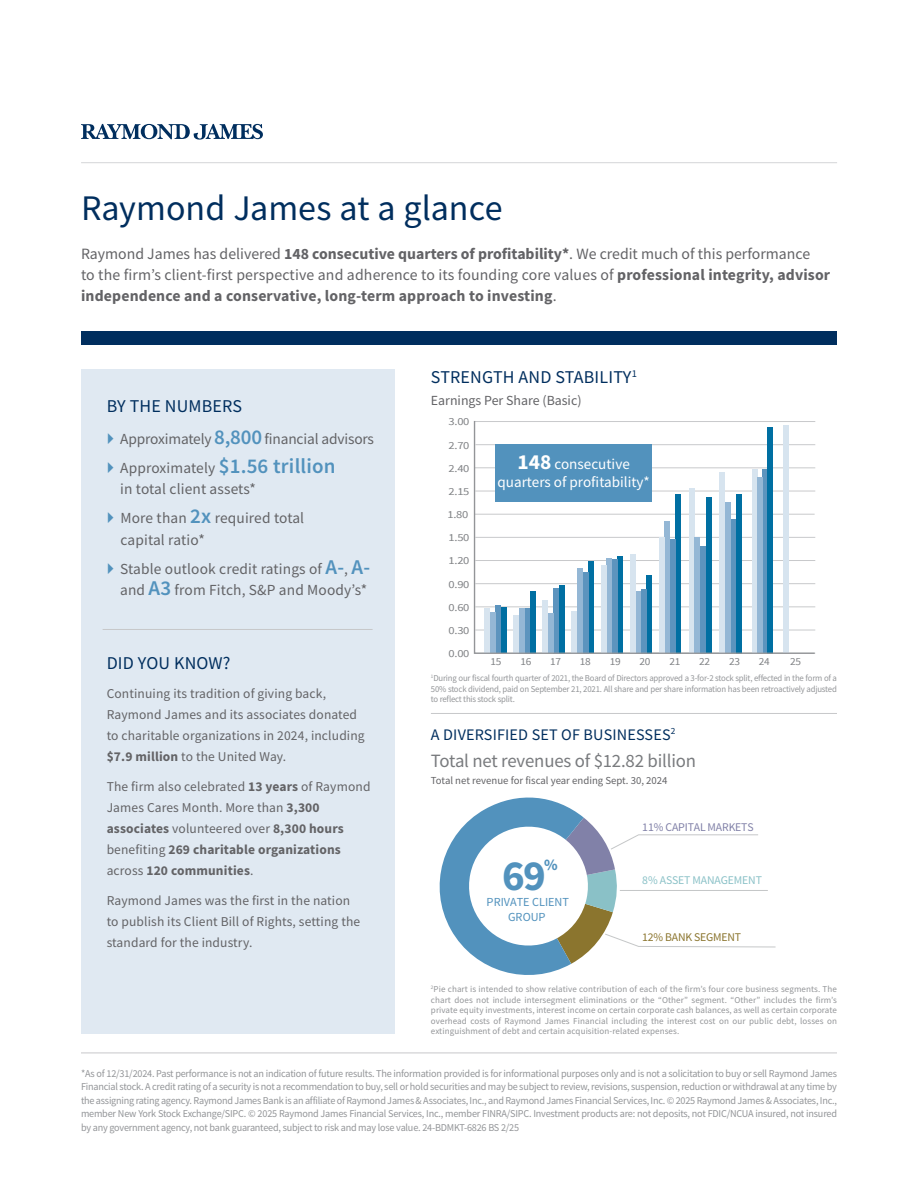
<style>
.page{position:relative;width:918px;height:1188px;background:#fff}
.page>*{position:absolute;margin:0;border:0;box-sizing:border-box;transform-origin:0 0}
.t1{font:700 43.05px "Source Sans Pro";color:#5292bd}
.t2{font:36px "Source Sans Pro";color:#002e5e}
.t3{font:18.75px "Source Sans Pro";letter-spacing:-.01em;color:#797b7e}
.Subhead_-_1st_Tier{font:18px "Source Sans Pro";letter-spacing:.01em;color:#002e5e}
.Subhead_-_1st_Tier-2{font:16.05px "Source Sans Pro";letter-spacing:.01em;color:#002e5e}
.t4{font:15.75px/21px "Source Sans Pro";color:#636366}
.t5{font:700 15.75px "Source Sans Pro";color:#5292bd}
.Body_Copy{font:15.3px/21.8px "Source Sans Pro";letter-spacing:.01em;color:#636366}
.Body_Copy-2{font:15.3px "Source Sans Pro";letter-spacing:-.01em;color:#636366}
.t6{font:15.15px/17.4px "Source Sans Pro";color:#fff;text-align:center}
.Body_Copy-3{font:13.8px "Source Sans Pro";color:#636366}
.Body_Copy-4{font:13.5px/21px "Source Sans Pro";letter-spacing:.01em;color:#636366}
.t7{font:12.3px/14.7px "Source Sans Pro";color:#5292bd;text-align:center}
.t8{font:11.7px "Source Sans Pro";letter-spacing:-.01em;color:#8ac1c7}
.t9{font:11.7px "Source Sans Pro";letter-spacing:-.01em;color:#8181a8}
.t10{font:11.7px "Source Sans Pro";letter-spacing:-.015em;color:#8b752e}
.t11{font:10.8px "Source Sans Pro";color:#636366}
.t12{font:10.65px "Source Sans Pro";letter-spacing:-.025em;color:#808285;scale:1.17 1}
.t13{font:10.65px "Source Sans Pro";letter-spacing:-.025em;color:#808285;scale:1.05 1}
.t14{font:10.5px/13.5px "Source Sans Pro";letter-spacing:-.02em;color:#939598;text-align:justify}
.t15{font:9px/10.5px "Source Sans Pro";letter-spacing:-.015em;color:#939598;text-align:justify}
.s1{font-weight:700}
.s2{font-weight:600;font-size:21px;color:#5292bd}
.s3{font-weight:700;font-size:21.45px}
</style>
<div class="page">
<svg style="left:473px;top:421px;width:343px;height:233px"></svg>
<div style="left:81px;top:370px;width:313px;height:664px;background:#e0e9f2"></div>
<svg style="left:81px;top:124px;width:182px;height:16px"></svg>
<hr style="left:81px;top:162px;width:756px;height:1px;background:#d4d5d7">
<div style="left:81px;top:331px;width:756px;height:14px;background:#002e5e"></div>
<hr style="left:431px;top:713px;width:406px;height:1px;background:#c7c8ca">
<hr style="left:103px;top:629px;width:270px;height:1px;background:#c7c8ca">
<hr style="left:81px;top:1053px;width:756px;height:1px;background:#c7c8ca">
<div style="left:495px;top:444px;width:157px;height:57px;background:#5292bd"></div>
<svg style="left:439px;top:797px;width:337px;height:178px"></svg>
<hr style="left:620px;top:890px;width:148px;height:1px;background:#c5c7c8">
<p class="t2" style="left:81px;top:186px;width:423px">Raymond James at a glance</p>
<p class="t4" style="left:81px;top:243px;width:751px">Raymond James has delivered <span class="s1">148 consecutive quarters of profitability*</span>. We credit much of this performance<br>to the firm’s client-first perspective and adherence to its founding core values of <span class="s1">professional integrity, advisor independence and a conservative, long-term approach to investing</span>.</p>
<p class="Subhead_-_1st_Tier" style="left:107px;top:395px;width:137px">BY THE NUMBERS</p>
<p class="Body_Copy-2" style="left:120px;top:429px;width:255px">Approximately <span class="s2">8,800</span> financial advisors</p>
<p class="Body_Copy" style="left:120px;top:457px;width:217px">Approximately <span class="s2">$1.56 trillion </span>in total client assets*</p>
<p class="Body_Copy" style="left:120px;top:507px;width:185px">More than <span class="s2">2x</span> required total capital ratio*</p>
<p class="Body_Copy" style="left:120px;top:558px;width:251px">Stable outlook credit ratings of <span class="s2">A-</span>, <span class="s2">A&shy;</span>and <span class="s2">A3</span> from Fitch, S&amp;P and Moody’s*</p>
<p class="Subhead_-_1st_Tier" style="left:107px;top:651px;width:125px">DID YOU KNOW?</p>
<p class="Body_Copy-4" style="left:107px;top:683px;width:260px">Continuing its tradition of giving back, Raymond James and its associates donated to charitable organizations in 2024, including <span class="s1">$7.9 million</span> to the United Way.</p>
<p class="Body_Copy-4" style="left:107px;top:776px;width:265px">The firm also celebrated <span class="s1">13 years</span> of Raymond James Cares Month. More than <span class="s1">3,300 associates</span> volunteered over <span class="s1">8,300 hours </span>benefiting <span class="s1">269 charitable organizations </span>across <span class="s1">120 communities</span>.</p>
<p class="Body_Copy-4" style="left:107px;top:889px;width:255px">Raymond James was the first in the nation to publish its Client Bill of Rights, setting the standard for the industry.</p>
<p class="Subhead_-_1st_Tier" style="left:431px;top:366px;width:208px">STRENGTH AND STABILITY<sup>1</sup></p>
<p class="Body_Copy-3" style="left:431px;top:391px;width:152px">Earnings Per Share (Basic)</p>
<p class="t12" style="left:449px;top:415px;width:19px">3.00</p>
<p class="t12" style="left:449px;top:438px;width:19px">2.70</p>
<p class="t12" style="left:449px;top:461px;width:19px">2.40</p>
<p class="t12" style="left:449px;top:485px;width:19px">2.15</p>
<p class="t12" style="left:448px;top:508px;width:19px">1.80</p>
<p class="t12" style="left:449px;top:531px;width:19px">1.50</p>
<p class="t12" style="left:449px;top:554px;width:19px">1.20</p>
<p class="t12" style="left:449px;top:577px;width:19px">0.90</p>
<p class="t12" style="left:449px;top:600px;width:19px">0.60</p>
<p class="t12" style="left:449px;top:624px;width:19px">0.30</p>
<p class="t12" style="left:449px;top:647px;width:19px">0.00</p>
<p class="t6" style="left:497px;top:456px;width:154px"><span class="s3">148</span> consecutive quarters of profitability*</p>
<p class="t13" style="left:491px;top:655px;width:12px">15</p>
<p class="t13" style="left:520px;top:655px;width:12px">16</p>
<p class="t13" style="left:550px;top:655px;width:12px">17</p>
<p class="t13" style="left:580px;top:655px;width:12px">18</p>
<p class="t13" style="left:610px;top:655px;width:12px">19</p>
<p class="t13" style="left:640px;top:655px;width:12px">20</p>
<p class="t13" style="left:669px;top:655px;width:12px">21</p>
<p class="t13" style="left:699px;top:655px;width:12px">22</p>
<p class="t13" style="left:729px;top:655px;width:12px">23</p>
<p class="t13" style="left:759px;top:655px;width:12px">24</p>
<p class="t13" style="left:790px;top:655px;width:12px">25</p>
<p class="t15" style="left:431px;top:673px;width:408px"><sup>1</sup>During our fiscal fourth quarter of 2021, the Board of Directors approved a 3-for-2 stock split, effected in the form of a 50% stock dividend, paid on September 21, 2021. All share and per share information has been retroactively adjusted to reflect this stock split.</p>
<p class="Subhead_-_1st_Tier-2" style="left:431px;top:724px;width:246px">A DIVERSIFIED SET OF BUSINESSES<sup>2</sup></p>
<p class="t3" style="left:431px;top:749px;width:267px">Total net revenues of $12.82 billion</p>
<p class="t11" style="left:431px;top:773px;width:238px">Total net revenue for fiscal year ending Sept. 30, 2024</p>
<p class="t1" style="left:502px;top:848px;width:45px">69</p>
<p class="t5" style="left:544px;top:854px;width:15px">%</p>
<p class="t7" style="left:487px;top:895px;width:84px">PRIVATE CLIENT<br>GROUP</p>
<p class="t9" style="left:642px;top:819px;width:113px">11% CAPITAL MARKETS</p>
<p class="t8" style="left:642px;top:873px;width:121px">8% ASSET MANAGEMENT</p>
<p class="t10" style="left:642px;top:929px;width:100px">12% BANK SEGMENT</p>
<p class="t15" style="left:431px;top:984px;width:408px"><sup>2</sup>Pie chart is intended to show relative contribution of each of the firm’s four core business segments. The chart does not include intersegment eliminations or the “Other” segment. “Other” includes the firm’s private equity investments, interest income on certain corporate cash balances, as well as certain corporate overhead costs of Raymond James Financial including the interest cost on our public debt, losses on extinguishment of debt and certain acquisition-related expenses.</p>
<p class="t14" style="left:81px;top:1067px;width:758px">*As of 12/31/2024. Past performance is not an indication of future results. The information provided is for informational purposes only and is not a solicitation to buy or sell Raymond James Financial stock. A credit rating of a security is not a recommendation to buy, sell or hold securities and may be subject to review, revisions, suspension, reduction or withdrawal at any time by the assigning rating agency. Raymond James Bank is an affiliate of Raymond James &amp; Associates, Inc., and Raymond James Financial Services, Inc. © 2025 Raymond James &amp; Associates, Inc., member New York Stock Exchange/SIPC. © 2025 Raymond James Financial Services, Inc., member FINRA/SIPC. Investment products are: not deposits, not FDIC/NCUA insured, not insured by any government agency, not bank guaranteed, subject to risk and may lose value. 24-BDMKT-6826 BS 2/25</p>
</div>
